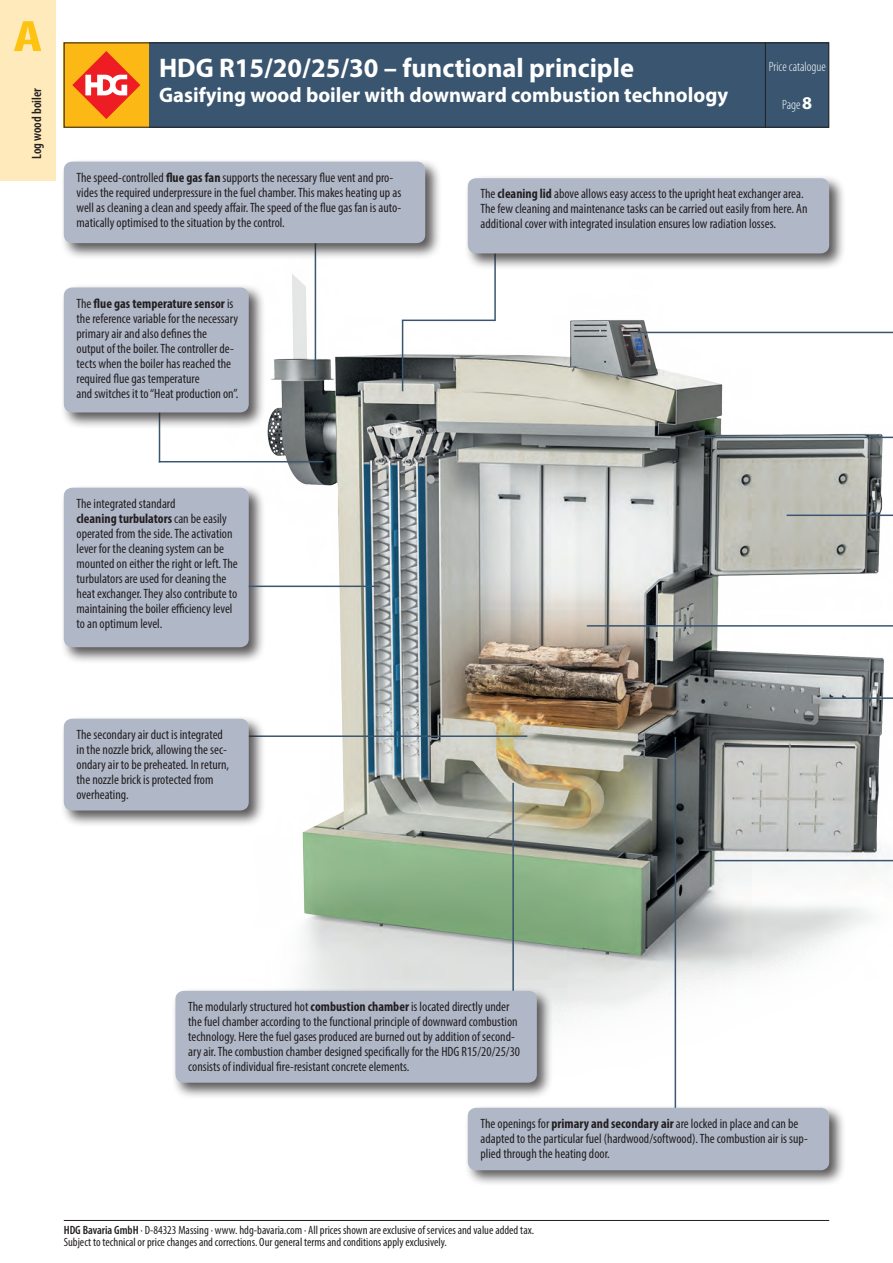
<style>
.page{position:relative;width:893px;height:1263px;background:#fff}
.page>*{position:absolute;margin:0;border:0;box-sizing:border-box;transform-origin:0 0}
.t1{font:700 27px "Myriad Pro";color:#fff}
.t2{font:700 21px "Myriad Pro";color:#fff}
.t3{font:condensed 13.5px/15px "Myriad Pro";color:#231f20}
.t4{font:300 condensed 13.5px "Myriad Pro";color:#fff}
.t5{font:600 condensed 13.5px "Myriad Pro";color:#231f20}
.t6{font:condensed 12px/12px "Myriad Pro";color:#231f20}
.s1{font-weight:700;font-stretch:normal;font-size:18px}
.s2{font-weight:700}
.s3{font-weight:600}
</style>
<div class="page">
<hr style="left:64px;top:1220px;width:765px;height:1px;background:#231f20">
<div style="left:0;top:0;width:55px;height:180px;background:#feeaba"></div>
<div style="left:64px;top:43px;width:765px;height:85px;background:#395570"></div>
<div style="left:64px;top:43px;width:85px;height:85px;background:#fcb814"></div>
<svg style="left:72px;top:51px;width:68px;height:68px"></svg>
<hr style="left:765px;top:43px;width:1px;height:85px;background:#231f20">
<div style="left:64px;top:43px;width:765px;height:85px;border:1px solid #231f20"></div>
<svg style="left:14px;top:21px;width:27px;height:30px"></svg>
<img style="left:158px;top:260px;width:735px;height:816px">
<hr style="left:315px;top:243px;width:1px;height:132px;background:#395570">
<hr style="left:494px;top:242px;width:2px;height:79px;background:#395570">
<hr style="left:240px;top:735px;width:287px;height:2px;background:#395570">
<div style="left:464px;top:174px;width:382px;height:96px;background:#231f20;opacity:.75"></div>
<div style="left:468px;top:178px;width:361px;height:75px;background:#b0b8c8;border-radius:9px"></div>
<div style="left:60px;top:284px;width:205px;height:145px;background:#231f20;opacity:.75"></div>
<div style="left:64px;top:287px;width:185px;height:125px;background:#b0b8c8;border-radius:9px"></div>
<div style="left:60px;top:484px;width:205px;height:180px;background:#231f20;opacity:.75"></div>
<div style="left:64px;top:488px;width:185px;height:159px;background:#b0b8c8;border-radius:9px"></div>
<div style="left:60px;top:158px;width:382px;height:102px;background:#231f20;opacity:.75"></div>
<div style="left:64px;top:162px;width:361px;height:81px;background:#b0b8c8;border-radius:9px"></div>
<div style="left:60px;top:715px;width:205px;height:112px;background:#231f20;opacity:.75"></div>
<div style="left:64px;top:719px;width:185px;height:91px;background:#b0b8c8;border-radius:9px"></div>
<div style="left:172px;top:987px;width:381px;height:112px;background:#231f20;opacity:.75"></div>
<div style="left:175px;top:991px;width:362px;height:92px;background:#b0b8c8;border-radius:9px"></div>
<div style="left:464px;top:1104px;width:382px;height:82px;background:#231f20;opacity:.75"></div>
<div style="left:468px;top:1108px;width:361px;height:62px;background:#b0b8c8;border-radius:9px"></div>
<hr style="left:699px;top:437px;width:194px;height:1px;background:#395570">
<hr style="left:787px;top:514px;width:106px;height:2px;background:#395570">
<hr style="left:638px;top:332px;width:255px;height:1px;background:#395570">
<hr style="left:821px;top:697px;width:72px;height:2px;background:#395570">
<hr style="left:714px;top:860px;width:179px;height:1px;background:#395570">
<hr style="left:587px;top:625px;width:306px;height:2px;background:#395570">
<hr style="left:675px;top:737px;width:1px;height:371px;background:#395570">
<hr style="left:512px;top:783px;width:2px;height:208px;background:#395570">
<hr style="left:159px;top:461px;width:165px;height:1px;background:#395570">
<hr style="left:249px;top:585px;width:131px;height:2px;background:#395570">
<hr style="left:402px;top:320px;width:93px;height:1px;background:#395570">
<hr style="left:402px;top:320px;width:1px;height:71px;background:#395570">
<p class="t5" style="left:29px;top:159px;width:72px;rotate:-90deg">Log wood boiler</p>
<h1 class="t1" style="left:159px;top:50px;width:476px">HDG R15/20/25/30 – functional principle</h1>
<h2 class="t2" style="left:159px;top:81px;width:571px">Gasifying wood boiler with downward combustion technology</h2>
<p class="t4" style="left:769px;top:59px;width:59px">Price catalogue</p>
<p class="t4" style="left:782px;top:97px;width:31px">Page<span class="s1">8</span></p>
<p class="t3" style="left:77px;top:170px;width:326px">The speed-controlled <span class="s2">flue gas fan</span> supports the necessary flue vent and pro&shy;vides the required underpressure in the fuel chamber. This makes heating up as well as cleaning a clean and speedy affair. The speed of the flue gas fan is auto&shy;matically optimised to the situation by the control.</p>
<p class="t3" style="left:77px;top:296px;width:163px">The <span class="s2">flue gas temperature sensor</span> is the reference variable for the necessary primary air and also defines the output of the boiler. The controller de&shy;tects when the boiler has reached the required flue gas temperature<br>and switches it to “Heat production on”.</p>
<p class="t3" style="left:480px;top:186px;width:328px">The <span class="s2">cleaning lid</span> above allows easy access to the upright heat exchanger area.<br>The few cleaning and maintenance tasks can be carried out easily from here. An additional cover with integrated insulation ensures low radiation losses.</p>
<p class="t3" style="left:77px;top:496px;width:163px">The integrated standard<br><span class="s2">cleaning turbulators</span> can be easily operated from the side. The activation lever for the cleaning system can be mounted on either the right or left. The turbulators are used for cleaning the heat exchanger. They also contribute to maintaining the boiler efficiency level to an optimum level.</p>
<p class="t3" style="left:77px;top:727px;width:154px">The secondary air duct is integrated in the nozzle brick, allowing the sec&shy;ondary air to be preheated. In return, the nozzle brick is protected from overheating.</p>
<p class="t3" style="left:188px;top:999px;width:333px">The modularly structured hot <span class="s2">combustion chamber</span> is located directly under the fuel chamber according to the functional principle of downward combustion technology. Here the fuel gases produced are burned out by addition of second&shy;ary air. The combustion chamber designed specifically for the HDG R15/20/25/30 consists of individual fire-resistant concrete elements.</p>
<p class="t3" style="left:480px;top:1116px;width:329px">The openings for <span class="s2">primary and secondary air</span> are locked in place and can be adapted to the particular fuel (hardwood/softwood). The combustion air is sup&shy;plied through the heating door.</p>
<p class="t6" style="left:64px;top:1223px;width:472px"><span class="s3">HDG Bavaria GmbH</span> · D-84323 Massing · www. hdg-bavaria.com · All prices shown are exclusive of services and value added tax.<br>Subject to technical or price changes and corrections. Our general terms and conditions apply exclusively.</p>
</div>
